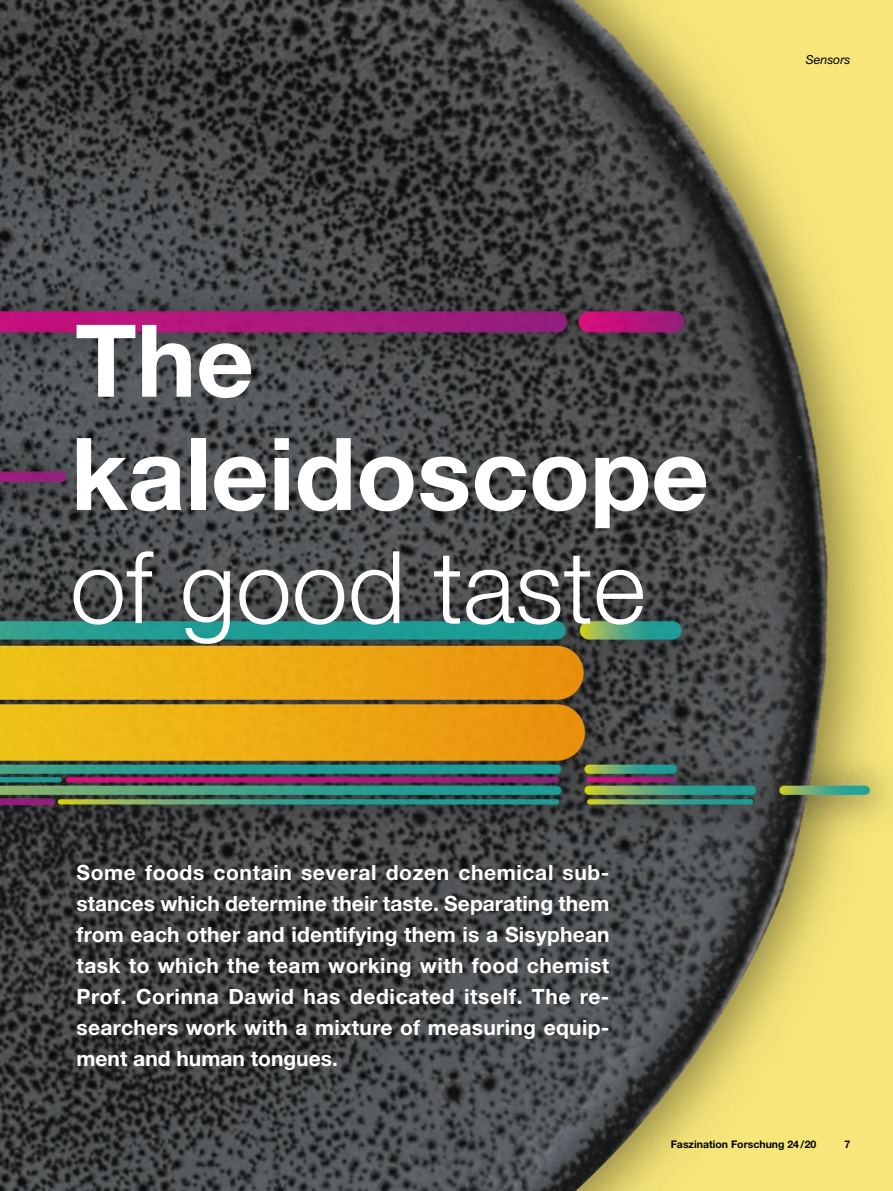
<style>
.page{position:relative;width:893px;height:1191px;background:#fff}
.page>*{position:absolute;margin:0;border:0;box-sizing:border-box;transform-origin:0 0}
._68_Überschrift_H1{font:700 100.5px/113.2px "Helvetica Neue LT Std";color:#fff}
._14_Intro{font:700 21px/30.9px "Helvetica Neue LT Std";letter-spacing:.015em;color:#fff;text-align:justify}
.t1{font:italic 12.3px "Helvetica Neue LT Std";color:#000}
.t2{font:700 10.5px "Helvetica Neue LT Std";color:#000}
.s1{font-weight:300}
</style>
<div class="page">
<img style="left:0;top:0;width:893px;height:1191px">
<p class="t1" style="left:806px;top:52px;width:46px">Sensors</p>
<p class="_68_Überschrift_H1" style="left:70px;top:302px;width:640px">The kaleidoscope <span class="s1">of good taste</span></p>
<p class="_14_Intro" style="left:77px;top:857px;width:535px">Some foods contain several dozen chemical sub&shy;stances which determine their taste. Separating them from each other and identifying them is a Sisyphean task to which the team working with food chemist Prof. Corinna Dawid has dedicated itself. The re&shy;searchers work with a mixture of measuring equip&shy;ment and human tongues.</p>
<p class="t2" style="left:671px;top:1137px;width:147px">Faszination Forschung 24/20</p>
<p class="t2" style="left:845px;top:1137px;width:7px">7</p>
</div>
